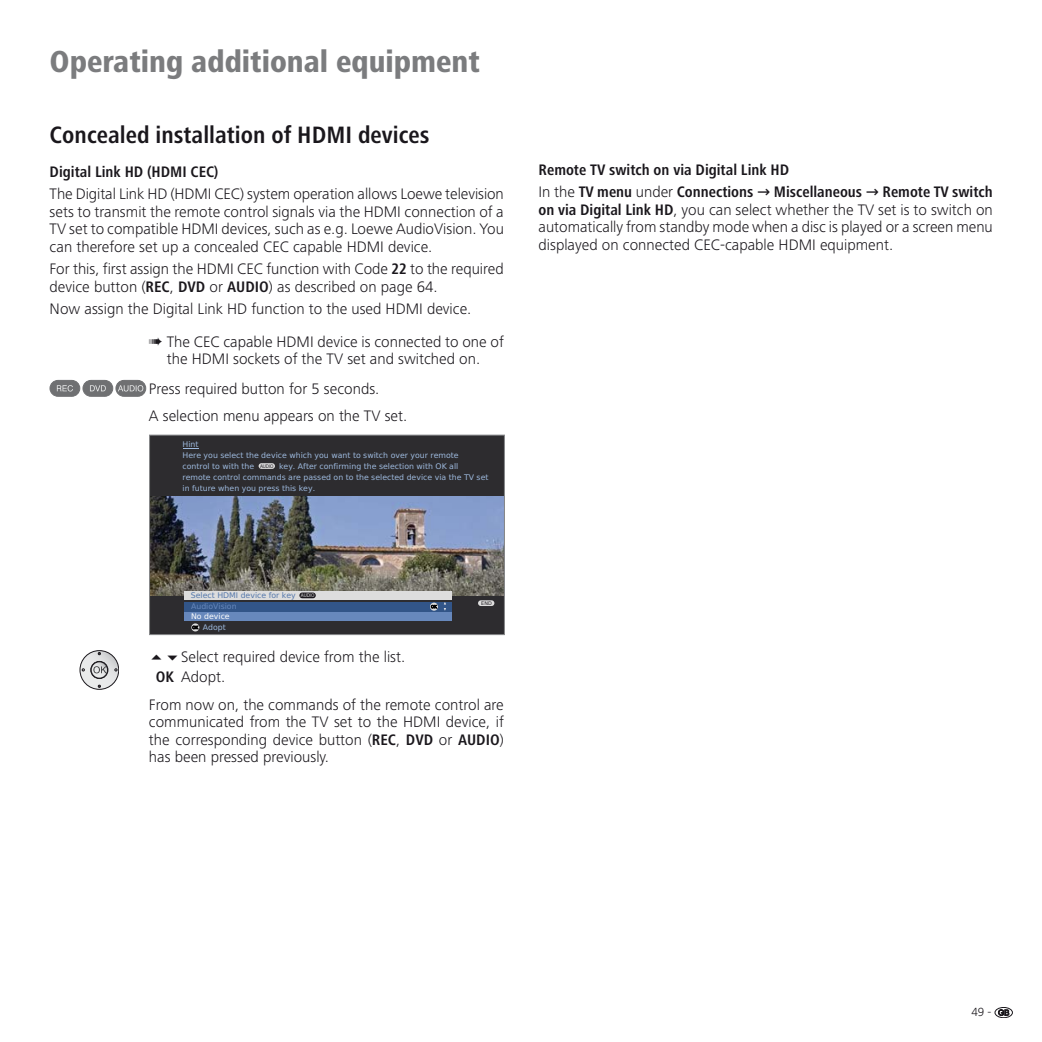
<style>
.page{position:relative;width:1042px;height:1042px;background:#fff}
.page>*{position:absolute;margin:0;border:0;box-sizing:border-box;transform-origin:0 0}
.t1{font:800 condensed 31.5px "Frutiger Next LT";color:#7b7c7e}
.t2{font:700 condensed 24.5px "Frutiger Next LT";color:#1a171c}
.t3{font:300 15.75px/17.5px "Frutiger Next LT";color:#1a171c}
.t4{font:700 condensed 15.75px/22.4px "Frutiger Next LT";color:#1a171c}
.t5{font:300 12.25px "Frutiger Next LT";color:#1a171c}
.t6{font:7.7px/10.8px "Loewe L2700";color:#9db9dd}
.t7{font:7.7px "Loewe L2700";color:#5477aa}
.t8{font:7.7px "Loewe L2700";color:#6788bc}
.t9{font:7.7px "Loewe L2700";color:#fff}
.t10{font:4.9px "Loewe L2700";letter-spacing:-.025em;color:#1a171c;scale:.87 1}
.t11{font:4.9px "Loewe L2700";letter-spacing:-.025em;color:#ddd;scale:.87 1}
.t12{font:4.9px "Loewe L2700";letter-spacing:-.025em;color:#1a171c}
.s1{font-weight:700;font-stretch:condensed}
.s2{font-weight:300;font-stretch:normal}
.s3{font-family:"Loewe L2700";font-weight:400;font-stretch:normal}
</style>
<div class="page">
<svg style="left:994px;top:1007px;width:18px;height:10px"></svg>
<div style="left:994px;top:1007px;width:18px;height:10px;border:1px solid #1a171c;border-radius:50%"></div>
<svg style="left:998px;top:1009px;width:10px;height:6px"></svg>
<img style="left:151px;top:496px;width:352px;height:100px">
<div style="left:149px;top:596px;width:355px;height:38px;background:#2d2c2f"></div>
<div style="left:184px;top:590px;width:267px;height:30px;background:#6788bc"></div>
<div style="left:184px;top:601px;width:267px;height:10px;background:#325588"></div>
<div style="left:184px;top:590px;width:267px;height:11px;background:#ddd"></div>
<hr style="left:184px;top:600px;width:267px;height:1px;background:#2d2c2f">
<div style="left:149px;top:435px;width:355px;height:61px;background:#2d2c2f"></div>
<svg style="left:191px;top:623px;width:8px;height:8px"></svg>
<svg style="left:192px;top:625px;width:6px;height:4px"></svg>
<svg style="left:478px;top:600px;width:16px;height:6px"></svg>
<svg style="left:443px;top:601px;width:3px;height:9px"></svg>
<svg style="left:430px;top:602px;width:8px;height:8px"></svg>
<svg style="left:431px;top:605px;width:6px;height:3px"></svg>
<svg style="left:183px;top:448px;width:15px;height:1px"></svg>
<svg style="left:258px;top:463px;width:17px;height:6px"></svg>
<svg style="left:299px;top:592px;width:17px;height:6px"></svg>
<div style="left:149px;top:434px;width:356px;height:201px;border:1px solid #87888a"></div>
<svg style="left:80px;top:650px;width:39px;height:39px"></svg>
<div style="left:80px;top:650px;width:39px;height:39px;border:1px solid #1a171c;border-radius:50%"></div>
<svg style="left:91px;top:661px;width:16px;height:17px"></svg>
<div style="left:91px;top:661px;width:17px;height:17px;border:1px solid #1a171c;border-radius:50%"></div>
<svg style="left:93px;top:666px;width:14px;height:7px"></svg>
<svg style="left:49px;top:379px;width:97px;height:18px"></svg>
<h1 class="t1" style="left:50px;top:49px;width:432px">Operating additional equipment</h1>
<h2 class="t2" style="left:50px;top:125px;width:381px">Concealed installation of HDMI devices</h2>
<p class="t4" style="left:50px;top:161px;width:170px">Digital Link HD ( HDMI CEC)</p>
<p class="t3" style="left:50px;top:186px;width:455px;text-align:justify">The Digital Link HD (HDMI CEC) system operation allows Loewe television sets to transmit the remote control signals via the HDMI connection of a TV set to compatible HDMI devices, such as e.g. Loewe AudioVision. You can therefore set up a concealed CEC capable HDMI device.</p>
<p class="t3" style="left:50px;top:261px;width:455px">For this, first assign the HDMI CEC function with Code <span class="s1">22</span> to the required device button (<span class="s1">REC</span>, <span class="s1">DVD</span> or <span class="s1">AUDIO</span>) as described on page 64.</p>
<p class="t3" style="left:149px;top:294px;width:356px;line-height:32.4px;text-indent:-99px">Now assign the Digital Link HD function to the used HDMI device.<br>➠ The CEC capable HDMI device is connected to one of</p>
<p class="t3" style="left:149px;top:345px;width:333px;line-height:29.9px;text-indent:18px">the HDMI sockets of the TV set and switched on.<br>Press required button for 5 seconds.</p>
<p class="t3" style="left:149px;top:409px;width:260px">A selection menu appears on the TV set.</p>
<p class="t6" style="left:182px;top:439px;width:278px">Hint<br>Here you select the device which you want to switch over your remote control to with the</p>
<p class="t6" style="left:182px;top:461px;width:307px;text-indent:96px">key. After confirming the selection with OK all<br>remote control commands are passed on to the selected device via the TV set in future when you press this key.</p>
<p class="t10" style="left:260px;top:464px;width:17px">AUDIO</p>
<p class="t4" style="left:538px;top:160px;width:455px">Remote TV switch on via Digital Link HD<br><span class="s2">In the</span> TV menu <span class="s2">under</span> Connections <span class="s3">-</span> Miscellaneous <span class="s3">-</span> Remote TV switch</p>
<p class="t3" style="left:538px;top:202px;width:455px;text-align:justify"><span class="s1">on via Digital Link HD</span>, you can select whether the TV set is to switch on automatically from standby mode when a disc is played or a screen menu displayed on connected CEC-capable HDMI equipment.</p>
<p class="t7" style="left:191px;top:592px;width:106px">Select HDMI device for key</p>
<p class="t8" style="left:191px;top:603px;width:47px">AudioVision</p>
<p class="t9" style="left:191px;top:612px;width:40px">No device</p>
<p class="t6" style="left:203px;top:622px;width:25px">Adopt</p>
<p class="t11" style="left:301px;top:593px;width:17px">AUDIO</p>
<p class="t12" style="left:481px;top:601px;width:12px">END</p>
<p class="t3" style="left:156px;top:648px;width:251px;line-height:19.9px;text-indent:25px">Select required device from the list.<br><span class="s1">OK</span> Adopt.</p>
<p class="t3" style="left:149px;top:697px;width:356px;text-align:justify">From now on, the commands of the remote control are communicated from the TV set to the HDMI device, if the corresponding device button (<span class="s1">REC</span>, <span class="s1">DVD</span> or <span class="s1">AUDIO</span>) has been pressed previously.</p>
<p class="t5" style="left:971px;top:1007px;width:22px">49 -</p>
</div>
